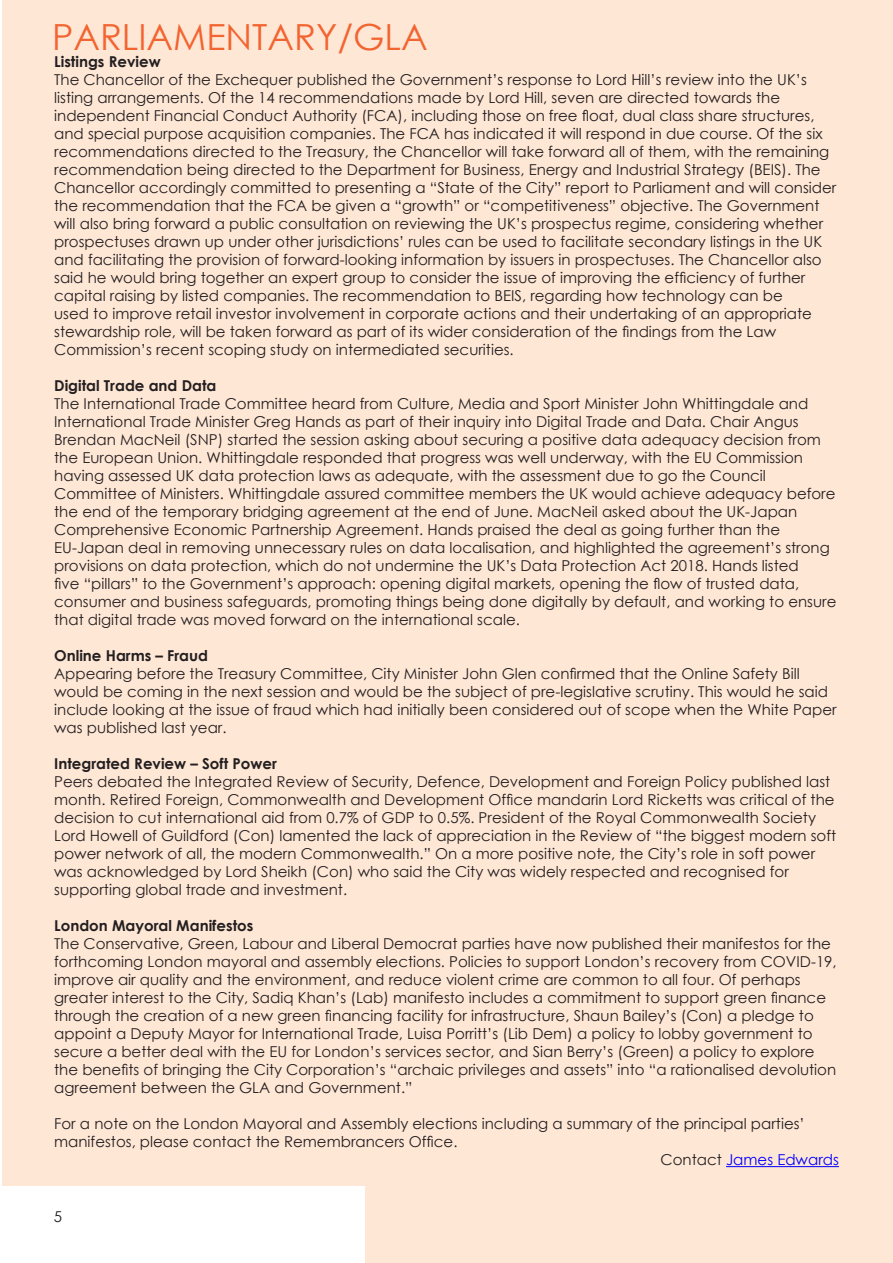
<style>
.page{position:relative;width:893px;height:1263px;background:#fff}
.page>*{position:absolute;margin:0;border:0;box-sizing:border-box;transform-origin:0 0}
.Body_text__40__black{font:36px "Century Gothic";color:#f26430}
.t1{font:15px/18px "Century Gothic";color:#231f20}
.Brief_Heading{font:700 15px "Century Gothic";color:#231f20}
.t2{font:15px "Century Gothic";color:#00f}
.s1{color:#231f20}
</style>
<div class="page">
<div style="left:2px;top:0;width:891px;height:1263px;background:#ffe7d6"></div>
<hr style="left:726px;top:1166px;width:113px;height:1px;background:#00f">
<div style="left:2px;top:1187px;width:363px;height:76px;background:#fff"></div>
<p class="Body_text__40__black" style="left:52px;top:12px;width:377px">PARLIAMENTARY/GLA</p>
<p class="Brief_Heading" style="left:54px;top:50px;width:108px">Listings Review</p>
<p class="t1" style="left:54px;top:70px;width:784px">The Chancellor of the Exchequer published the Government’s response to Lord Hill’s review into the UK’s listing arrangements. Of the 14 recommendations made by Lord Hill, seven are directed towards the independent Financial Conduct Authority (FCA), including those on free float, dual class share structures, and special purpose acquisition companies. The FCA has indicated it will respond in due course. Of the six recommendations directed to the Treasury, the Chancellor will take forward all of them, with the remaining recommendation being directed to the Department for Business, Energy and Industrial Strategy (BEIS). The Chancellor accordingly committed to presenting a “State of the City” report to Parliament and will consider the recommendation that the FCA be given a “growth” or “competitiveness” objective. The Government will also bring forward a public consultation on reviewing the UK’s prospectus regime, considering whether prospectuses drawn up under other jurisdictions’ rules can be used to facilitate secondary listings in the UK and facilitating the provision of forward-looking information by issuers in prospectuses. The Chancellor also said he would bring together an expert group to consider the issue of improving the efficiency of further capital raising by listed companies. The recommendation to BEIS, regarding how technology can be<br>used to improve retail investor involvement in corporate actions and their undertaking of an appropriate stewardship role, will be taken forward as part of its wider consideration of the findings from the Law Commission’s recent scoping study on intermediated securities.</p>
<p class="Brief_Heading" style="left:54px;top:374px;width:164px">Digital Trade and Data</p>
<p class="t1" style="left:54px;top:394px;width:783px">The International Trade Committee heard from Culture, Media and Sport Minister John Whittingdale and International Trade Minister Greg Hands as part of their inquiry into Digital Trade and Data. Chair Angus Brendan MacNeil (SNP) started the session asking about securing a positive data adequacy decision from the European Union. Whittingdale responded that progress was well underway, with the EU Commission having assessed UK data protection laws as adequate, with the assessment due to go the Council Committee of Ministers. Whittingdale assured committee members the UK would achieve adequacy before the end of the temporary bridging agreement at the end of June. MacNeil asked about the UK-Japan Comprehensive Economic Partnership Agreement. Hands praised the deal as going further than the</p>
<p class="t1" style="left:54px;top:538px;width:784px">EU-Japan deal in removing unnecessary rules on data localisation, and highlighted the agreement’s strong provisions on data protection, which do not undermine the UK’s Data Protection Act 2018. Hands listed<br>five “pillars” to the Government’s approach: opening digital markets, opening the flow of trusted data, consumer and business safeguards, promoting things being done digitally by default, and working to ensure that digital trade was moved forward on the international scale.</p>
<p class="Brief_Heading" style="left:54px;top:644px;width:155px">Online Harms – Fraud</p>
<p class="t1" style="left:54px;top:664px;width:784px">Appearing before the Treasury Committee, City Minister John Glen confirmed that the Online Safety Bill would be coming in the next session and would be the subject of pre-legislative scrutiny. This would he said include looking at the issue of fraud which had initially been considered out of scope when the White Paper was published last year.</p>
<p class="Brief_Heading" style="left:54px;top:752px;width:224px">Integrated Review – Soft Power</p>
<p class="t1" style="left:54px;top:772px;width:784px">Peers debated the Integrated Review of Security, Defence, Development and Foreign Policy published last month. Retired Foreign, Commonwealth and Development Office mandarin Lord Ricketts was critical of the decision to cut international aid from 0.7% of GDP to 0.5%. President of the Royal Commonwealth Society Lord Howell of Guildford (Con) lamented the lack of appreciation in the Review of “the biggest modern soft power network of all, the modern Commonwealth.” On a more positive note, the City’s role in soft power was acknowledged by Lord Sheikh (Con) who said the City was widely respected and recognised for supporting global trade and investment.</p>
<p class="Brief_Heading" style="left:54px;top:914px;width:201px">London Mayoral Manifestos</p>
<p class="t1" style="left:54px;top:934px;width:784px">The Conservative, Green, Labour and Liberal Democrat parties have now published their manifestos for the forthcoming London mayoral and assembly elections. Policies to support London’s recovery from COVID-19, improve air quality and the environment, and reduce violent crime are common to all four. Of perhaps greater interest to the City, Sadiq Khan’s (Lab) manifesto includes a commitment to support green finance through the creation of a new green financing facility for infrastructure, Shaun Bailey’s (Con) a pledge to appoint a Deputy Mayor for International Trade, Luisa Porritt’s (Lib Dem) a policy to lobby government to secure a better deal with the EU for London’s services sector, and Sian Berry’s (Green) a policy to explore the benefits of bringing the City Corporation’s “archaic privileges and assets” into “a rationalised devolution agreement between the GLA and Government.”</p>
<p class="t1" style="left:54px;top:1114px;width:752px">For a note on the London Mayoral and Assembly elections including a summary of the principal parties’ manifestos, please contact the Remembrancers Office.</p>
<p class="t2" style="left:661px;top:1149px;width:180px"><span class="s1">Contact</span> James Edwards</p>
<p class="t1" style="left:54px;top:1207px;width:10px">5</p>
</div>
